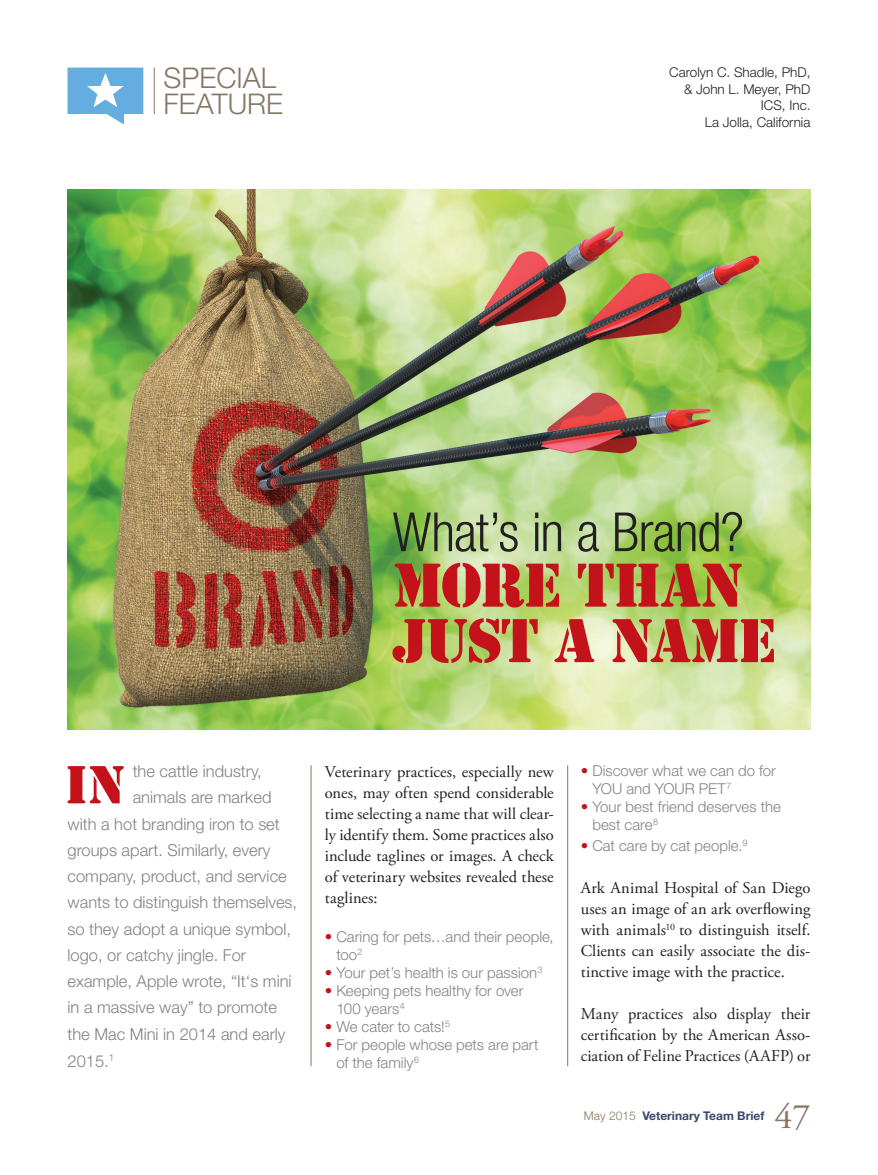
<style>
.page{position:relative;width:878px;height:1175px;background:#fff}
.page>*{position:absolute;margin:0;border:0;box-sizing:border-box;transform-origin:0 0}
.t1{font:64.5px/55.5px "Stencil";letter-spacing:-.03em;color:#c4121a}
.t2{font:55.95px "Stencil";color:#c4121a}
.t3{font:300 condensed 54px "Helvetica Neue LT Std";letter-spacing:-.02em;color:#231f20}
.t4{font:36px "Adobe Garamond Pro";color:#877664}
.t5{font:300 28.5px/26px "Helvetica Neue LT Std";color:#877664}
.t6{font:16.5px/21px "Adobe Garamond Pro";color:#231f20;text-align:justify}
.t7{font:300 16.5px "Helvetica Neue LT Std";color:#808285}
.t8{font:300 15px/18px "Helvetica Neue LT Std";color:#808285}
.t9{font:300 13.5px/16.5px "Helvetica Neue LT Std";color:#231f20;text-align:right}
.t10{font:700 12px "Helvetica Neue LT Std";color:#3d4968}
.s1{color:#c4121a}
.s2{font-weight:300;color:#877664}
</style>
<div class="page">
<hr style="left:154px;top:68px;width:1px;height:46px;background:#877664">
<img style="left:68px;top:189px;width:742px;height:540px">
<hr style="left:310px;top:765px;width:1px;height:301px;background:#877664">
<hr style="left:567px;top:765px;width:1px;height:301px;background:#877664">
<svg style="left:67px;top:68px;width:76px;height:57px"></svg>
<h3 class="t5" style="left:164px;top:64px;width:121px">SPECIAL<br>FEATURE</h3>
<p class="t9" style="left:669px;top:64px;width:143px">Carolyn C. Shadle, PhD, &amp; John L. Meyer, PhD<br>ICS, Inc.<br>La Jolla, California</p>
<h3 class="t3" style="left:392px;top:501px;width:353px">What’s in a Brand?</h3>
<h1 class="t1" style="left:392px;top:558px;width:385px">MORE THAN<br>JUST A NAME</h1>
<h2 class="t2" style="left:65px;top:752px;width:61px">IN</h2>
<p class="t7" style="left:133px;top:761px;width:130px">the cattle industry,</p>
<p class="t7" style="left:133px;top:787px;width:140px">animals are marked</p>
<p class="t7" style="left:67px;top:813px;width:214px">with a hot branding iron to set</p>
<p class="t7" style="left:67px;top:840px;width:204px">groups apart. Similarly, every</p>
<p class="t7" style="left:67px;top:866px;width:221px">company, product, and service</p>
<p class="t7" style="left:67px;top:892px;width:231px">wants to distinguish themselves,</p>
<p class="t7" style="left:67px;top:918px;width:225px">so they adopt a unique symbol,</p>
<p class="t7" style="left:67px;top:945px;width:180px">logo, or catchy jingle. For</p>
<p class="t7" style="left:67px;top:971px;width:226px">example, Apple wrote, “It‘s mini</p>
<p class="t7" style="left:67px;top:997px;width:211px">in a massive way” to promote</p>
<p class="t7" style="left:67px;top:1023px;width:219px">the Mac Mini in 2014 and early</p>
<p class="t7" style="left:67px;top:1050px;width:48px">2015.<sup>1</sup></p>
<p class="t6" style="left:325px;top:762px;width:230px">Veterinary practices, especially new ones, may often spend considerable time selecting a name that will clear&shy;ly identify them. Some practices also include taglines or images. A check of veterinary websites revealed these taglines:</p>
<p class="t8" style="left:336px;top:927px;width:219px;text-indent:-12px"><span class="s1">•</span> Caring for pets…and their people, too<sup>2</sup></p>
<p class="t8" style="left:325px;top:963px;width:219px"><span class="s1">•</span> Your pet’s health is our passion<sup>3</sup></p>
<p class="t8" style="left:336px;top:981px;width:189px;text-indent:-12px"><span class="s1">•</span> Keeping pets healthy for over<br>100 years<sup>4</sup></p>
<p class="t8" style="left:325px;top:1017px;width:127px"><span class="s1">•</span> We cater to cats!<sup>5</sup></p>
<p class="t8" style="left:336px;top:1035px;width:204px;text-indent:-12px"><span class="s1">•</span> For people whose pets are part of the family<sup>6</sup></p>
<p class="t8" style="left:592px;top:761px;width:185px;text-indent:-12px"><span class="s1">•</span> Discover what we can do for<br>YOU and YOUR PET<sup>7</sup></p>
<p class="t8" style="left:592px;top:797px;width:190px;text-indent:-12px"><span class="s1">•</span> Your best friend deserves the best care<sup>8</sup></p>
<p class="t8" style="left:580px;top:836px;width:168px"><span class="s1">•</span> Cat care by cat people.<sup>9</sup></p>
<p class="t6" style="left:580px;top:878px;width:231px">Ark Animal Hospital of San Diego uses an image of an ark overflowing with animals<sup>10</sup> to distinguish itself.<br>Clients can easily associate the dis&shy;tinctive image with the practice.</p>
<p class="t6" style="left:581px;top:1004px;width:231px">Many practices also display their certification by the American Asso&shy;ciation of Feline Practices (AAFP) or</p>
<p class="t10" style="left:584px;top:1108px;width:182px"><span class="s2">May 2015</span> Veterinary Team Brief</p>
<h3 class="t4" style="left:774px;top:1094px;width:37px">47</h3>
</div>
